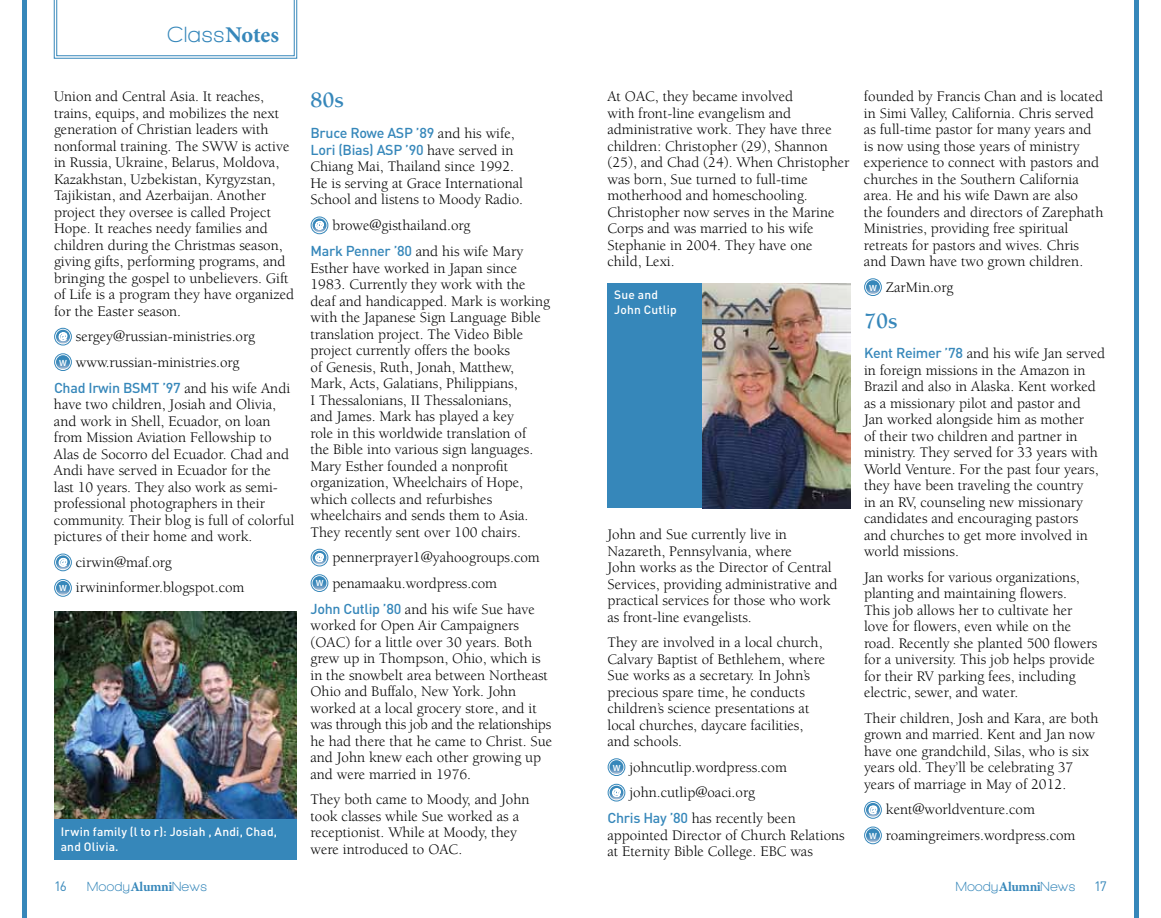
<style>
.page{position:relative;width:1161px;height:918px;background:#fff}
.page>*{position:absolute;margin:0;border:0;box-sizing:border-box;transform-origin:0 0}
.t1{font:700 22.5px "Walkway";letter-spacing:.04em;color:#3687ba}
.t2{font:700 22.5px "Berkeley";color:#3687ba}
.t3{font:15px/16.5px "Berkeley";color:#000}
.t4{font:500 14.25px/17.2px "DINOT";letter-spacing:-.02em;color:#3687ba}
.t5{font:700 13.5px "Walkway";letter-spacing:.04em;color:#3687ba}
.t6{font:13.5px "DINOT";color:#3687ba}
.t7{font:500 12px/15px "DINOT";letter-spacing:.015em;color:#fff}
.s1{font-family:"Minion Pro"}
.s2{font-family:"Myriad Pro";font-weight:600;font-size:9px;color:#fff}
.s3{font-family:"Berkeley";font-weight:400;font-size:15px;color:#000}
.s4{font-family:"DINOT";font-weight:500;font-size:14.25px;color:#3687ba}
</style>
<div class="page">
<svg style="left:54px;top:0;width:243px;height:59px"></svg>
<div style="left:22px;top:0;width:5px;height:918px;background:#3687ba"></div>
<hr style="left:1134px;top:0;width:4px;height:918px;background:#3687ba">
<svg style="left:56px;top:330px;width:14px;height:14px"></svg>
<svg style="left:59px;top:332px;width:8px;height:9px"></svg>
<div style="left:54px;top:328px;width:18px;height:17px;border:1px solid #3687ba;border-radius:50%"></div>
<svg style="left:56px;top:355px;width:14px;height:14px"></svg>
<div style="left:54px;top:353px;width:18px;height:18px;border:1px solid #3687ba;border-radius:50%"></div>
<svg style="left:56px;top:555px;width:14px;height:14px"></svg>
<svg style="left:59px;top:558px;width:8px;height:9px"></svg>
<div style="left:54px;top:554px;width:18px;height:17px;border:1px solid #3687ba;border-radius:50%"></div>
<svg style="left:56px;top:581px;width:14px;height:14px"></svg>
<div style="left:54px;top:579px;width:18px;height:18px;border:1px solid #3687ba;border-radius:50%"></div>
<svg style="left:313px;top:218px;width:13px;height:14px"></svg>
<svg style="left:315px;top:221px;width:9px;height:9px"></svg>
<div style="left:311px;top:217px;width:17px;height:17px;border:1px solid #3687ba;border-radius:50%"></div>
<svg style="left:313px;top:551px;width:13px;height:14px"></svg>
<svg style="left:315px;top:553px;width:9px;height:9px"></svg>
<div style="left:311px;top:549px;width:17px;height:17px;border:1px solid #3687ba;border-radius:50%"></div>
<svg style="left:313px;top:576px;width:13px;height:14px"></svg>
<div style="left:311px;top:574px;width:17px;height:18px;border:1px solid #3687ba;border-radius:50%"></div>
<svg style="left:610px;top:760px;width:13px;height:14px"></svg>
<div style="left:608px;top:758px;width:17px;height:18px;border:1px solid #3687ba;border-radius:50%"></div>
<svg style="left:610px;top:786px;width:13px;height:14px"></svg>
<svg style="left:612px;top:788px;width:9px;height:9px"></svg>
<div style="left:608px;top:784px;width:17px;height:17px;border:1px solid #3687ba;border-radius:50%"></div>
<svg style="left:866px;top:280px;width:14px;height:14px"></svg>
<div style="left:864px;top:278px;width:18px;height:18px;border:1px solid #3687ba;border-radius:50%"></div>
<svg style="left:866px;top:803px;width:14px;height:14px"></svg>
<svg style="left:869px;top:806px;width:8px;height:8px"></svg>
<div style="left:864px;top:801px;width:18px;height:18px;border:1px solid #3687ba;border-radius:50%"></div>
<svg style="left:866px;top:828px;width:14px;height:14px"></svg>
<div style="left:864px;top:827px;width:18px;height:17px;border:1px solid #3687ba;border-radius:50%"></div>
<div style="left:608px;top:284px;width:242px;height:224px;background:#3687ba"></div>
<img style="left:702px;top:284px;width:148px;height:224px">
<div style="left:54px;top:819px;width:243px;height:41px;background:#3687ba"></div>
<img style="left:54px;top:612px;width:243px;height:207px">
<h1 class="t1" style="left:167px;top:22px;width:113px">Class<span class="s1">Notes</span></h1>
<p class="t3" style="left:54px;top:89px;width:242px">Union and Central Asia. It reaches, trains, equips, and mobilizes the next generation of Christian leaders with nonformal training. The SWW is active in Russia, Ukraine, Belarus, Moldova, Kazakhstan, Uzbekistan, Kyrgyzstan, Tajikistan, and Azerbaijan. Another project they oversee is called Project Hope. It reaches needy families and children during the Christmas season, giving gifts, performing programs, and bringing the gospel to unbelievers. Gift of Life is a program they have organized for the Easter season.</p>
<p class="t3" style="left:59px;top:324px;width:197px;line-height:25.5px;text-indent:17px">sergey@russian-ministries.org<br><span class="s2">W</span> www.russian-ministries.org</p>
<p class="t4" style="left:54px;top:379px;width:238px">Chad Irwin BSMT ’97 <span class="s3">and his wife Andi</span></p>
<p class="t3" style="left:54px;top:397px;width:242px">have two children, Josiah and Olivia, and work in Shell, Ecuador, on loan from Mission Aviation Fellowship to Alas de Socorro del Ecuador. Chad and Andi have served in Ecuador for the last 10 years. They also work as semi&shy;professional photographers in their community. Their blog is full of colorful pictures of their home and work.</p>
<p class="t3" style="left:59px;top:550px;width:187px;line-height:25.5px;text-indent:17px">cirwin@maf.org<br><span class="s2">W</span> irwininformer.blogspot.com</p>
<p class="t7" style="left:61px;top:824px;width:218px">Irwin family (l to r): Josiah , Andi, Chad, and Olivia.</p>
<h1 class="t2" style="left:310px;top:88px;width:35px">80s</h1>
<p class="t4" style="left:310px;top:123px;width:206px">Bruce Rowe ASP ’89 <span class="s3">and his wife,<br></span>Lori (Bias) ASP ’90 <span class="s3">have served in</span></p>
<p class="t3" style="left:310px;top:159px;width:214px">Chiang Mai, Thailand since 1992.<br>He is serving at Grace International<br>School and listens to Moody Radio.</p>
<p class="t3" style="left:310px;top:212px;width:214px;line-height:26.2px;text-indent:22px">browe@gisthailand.org<br><span class="s4">Mark Penner ’80</span> and his wife Mary</p>
<p class="t3" style="left:311px;top:260px;width:241px">Esther have worked in Japan since 1983. Currently they work with the deaf and handicapped. Mark is working with the Japanese Sign Language Bible translation project. The Video Bible project currently offers the books<br>of Genesis, Ruth, Jonah, Matthew, Mark, Acts, Galatians, Philippians,<br>I Thessalonians, II Thessalonians,<br>and James. Mark has played a key<br>role in this worldwide translation of<br>the Bible into various sign languages.<br>Mary Esther founded a nonprofit organization, Wheelchairs of Hope, which collects and refurbishes wheelchairs and sends them to Asia.<br>They recently sent over 100 chairs.</p>
<p class="t3" style="left:332px;top:549px;width:209px">pennerprayer1@yahoogroups.com</p>
<p class="t3" style="left:316px;top:575px;width:183px"><span class="s2">W</span> penamaaku.wordpress.com</p>
<p class="t3" style="left:310px;top:601px;width:226px"><span class="s4">John Cutlip ’80</span> and his wife Sue have</p>
<p class="t3" style="left:311px;top:618px;width:243px">worked for Open Air Campaigners (OAC) for a little over 30 years. Both grew up in Thompson, Ohio, which is in the snowbelt area between Northeast Ohio and Buffalo, New York. John worked at a local grocery store, and it was through this job and the relationships he had there that he came to Christ. Sue and John knew each other growing up and were married in 1976.</p>
<p class="t3" style="left:311px;top:792px;width:220px">They both came to Moody, and John took classes while Sue worked as a receptionist. While at Moody, they were introduced to OAC.</p>
<p class="t3" style="left:608px;top:89px;width:243px">At OAC, they became involved<br>with front-line evangelism and administrative work. They have three children: Christopher (29), Shannon (25), and Chad (24). When Christopher was born, Sue turned to full-time motherhood and homeschooling.<br>Christopher now serves in the Marine<br>Corps and was married to his wife<br>Stephanie in 2004. They have one child, Lexi.</p>
<p class="t7" style="left:614px;top:287px;width:64px">Sue and<br>John Cutlip</p>
<p class="t3" style="left:608px;top:527px;width:232px">John and Sue currently live in Nazareth, Pennsylvania, where<br>John works as the Director of Central Services, providing administrative and practical services for those who work as front-line evangelists.</p>
<p class="t3" style="left:608px;top:635px;width:219px">They are involved in a local church,<br>Calvary Baptist of Bethlehem, where<br>Sue works as a secretary. In John’s precious spare time, he conducts children’s science presentations at local churches, daycare facilities, and schools.</p>
<p class="t3" style="left:613px;top:759px;width:176px"><span class="s2">W</span> johncutlip.wordpress.com</p>
<p class="t3" style="left:629px;top:785px;width:127px">john.cutlip@oaci.org</p>
<p class="t3" style="left:608px;top:811px;width:190px"><span class="s4">Chris Hay ’80</span> has recently been</p>
<p class="t3" style="left:607px;top:827px;width:239px">appointed Director of Church Relations at Eternity Bible College. EBC was</p>
<p class="t3" style="left:864px;top:89px;width:241px">founded by Francis Chan and is located in Simi Valley, California. Chris served as full-time pastor for many years and is now using those years of ministry experience to connect with pastors and churches in the Southern California area. He and his wife Dawn are also<br>the founders and directors of Zarephath Ministries, providing free spiritual retreats for pastors and wives. Chris and Dawn have two grown children.</p>
<p class="t3" style="left:869px;top:279px;width:86px"><span class="s2">W</span> ZarMin.org</p>
<h1 class="t2" style="left:864px;top:309px;width:35px">70s</h1>
<p class="t3" style="left:864px;top:346px;width:243px"><span class="s4">Kent Reimer ’78</span> and his wife Jan served in foreign missions in the Amazon in Brazil and also in Alaska. Kent worked as a missionary pilot and pastor and<br>Jan worked alongside him as mother<br>of their two children and partner in ministry. They served for 33 years with World Venture. For the past four years, they have been traveling the country<br>in an RV, counseling new missionary candidates and encouraging pastors<br>and churches to get more involved in world missions.</p>
<p class="t3" style="left:864px;top:569px;width:235px">Jan works for various organizations, planting and maintaining flowers.<br>This job allows her to cultivate her love for flowers, even while on the road. Recently she planted 500 flowers for a university. This job helps provide for their RV parking fees, including electric, sewer, and water.</p>
<p class="t3" style="left:864px;top:710px;width:236px">Their children, Josh and Kara, are both grown and married. Kent and Jan now have one grandchild, Silas, who is six years old. They’ll be celebrating 37 years of marriage in May of 2012.</p>
<p class="t3" style="left:869px;top:797px;width:208px;line-height:25.5px;text-indent:17px">kent@worldventure.com<br><span class="s2">W</span> roamingreimers.wordpress.com</p>
<p class="t6" style="left:54px;top:877px;width:14px">16</p>
<p class="t5" style="left:87px;top:879px;width:121px">Moody<span class="s1">Alumni</span>News</p>
<p class="t5" style="left:956px;top:879px;width:121px">Moody<span class="s1">Alumni</span>News</p>
<p class="t6" style="left:1094px;top:877px;width:14px">17</p>
</div>
